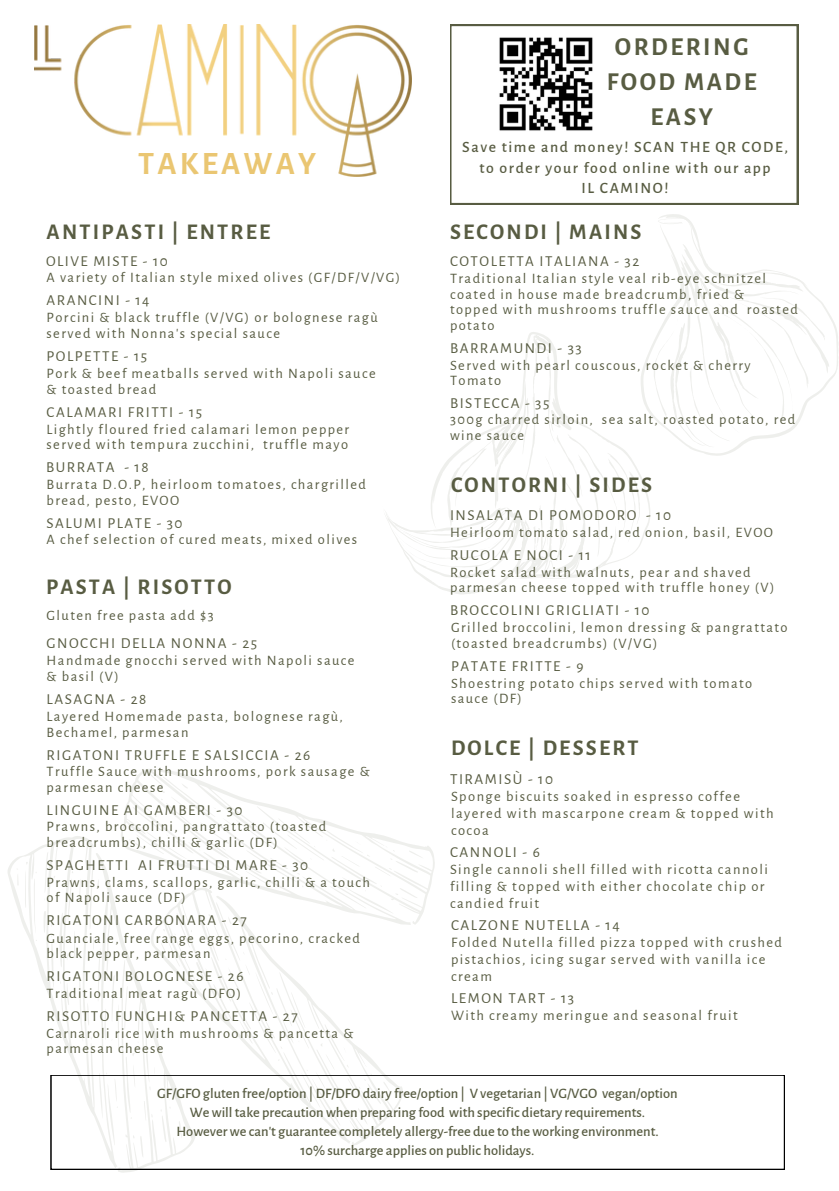
<style>
.page{position:relative;width:839px;height:1191px;background:#fff}
.page>*{position:absolute;margin:0;border:0;box-sizing:border-box;transform-origin:0 0}
.t1{font:700 32px "Alegreya Sans SC";letter-spacing:.1em;color:#eac672}
.t2{font:700 25.4px/35px "Alegreya Sans SC";letter-spacing:.1em;color:#585c42;text-align:center}
.t3{font:700 22px "Alegreya Sans SC";letter-spacing:.1em;color:#585c42}
.t4{font:500 15.8px/21px "Alegreya Sans";letter-spacing:.1em;color:#585c42;text-align:center}
.t5{font:15.2px "Alegreya Sans";letter-spacing:.1em;color:#585c42}
.t6{font:14.4px/15.6px "Alegreya Sans";letter-spacing:.1em;color:#585c42}
.t7{font:500 14.4px/19.2px "Alegreya Sans";color:#585c42;text-align:center}
</style>
<div class="page">
<svg style="left:8px;top:845px;width:187px;height:327px"></svg>
<svg style="left:137px;top:769px;width:298px;height:121px"></svg>
<svg style="left:34px;top:879px;width:2px;height:55px"></svg>
<svg style="left:25px;top:862px;width:3px;height:46px"></svg>
<svg style="left:16px;top:868px;width:3px;height:18px"></svg>
<svg style="left:43px;top:776px;width:386px;height:382px"></svg>
<svg style="left:386px;top:335px;width:254px;height:259px"></svg>
<svg style="left:641px;top:314px;width:197px;height:142px"></svg>
<svg style="left:653px;top:214px;width:176px;height:233px"></svg>
<svg style="left:450px;top:25px;width:348px;height:179px"></svg>
<img style="left:496px;top:34px;width:99px;height:99px">
<img style="left:35px;top:25px;width:376px;height:151px">
<h4 class="t1" style="left:138px;top:149px;width:179px">TAKEAWAY</h4>
<h4 class="t3" style="left:47px;top:221px;width:225px">ANTIPASTI | ENTREE</h4>
<p class="t5" style="left:46px;top:253px;width:123px">OLIVE MISTE - 10</p>
<p class="t6" style="left:47px;top:270px;width:355px">A variety of Italian style mixed olives (GF/DF/V/VG)</p>
<p class="t5" style="left:47px;top:293px;width:104px">ARANCINI - 14</p>
<p class="t6" style="left:47px;top:310px;width:333px">Porcini &amp; black truffle (V/VG) or bolognese ragù</p>
<h4 class="t6" style="left:47px;top:326px;width:235px">served with Nonna's special sauce</h4>
<h3 class="t5" style="left:47px;top:349px;width:102px">POLPETTE - 15</h3>
<p class="t6" style="left:47px;top:366px;width:330px">Pork &amp; beef meatballs served with Napoli sauce</p>
<h4 class="t6" style="left:47px;top:382px;width:111px">&amp; toasted bread</h4>
<h4 class="t5" style="left:47px;top:405px;width:157px">CALAMARI FRITTI - 15</h4>
<h4 class="t6" style="left:47px;top:421px;width:304px">Lightly floured fried calamari lemon pepper served with tempura zucchini, truffle mayo</h4>
<h4 class="t5" style="left:46px;top:460px;width:104px">BURRATA - 18</h4>
<p class="t6" style="left:47px;top:477px;width:321px">Burrata D.O.P, heirloom tomatoes, chargrilled</p>
<p class="t6" style="left:47px;top:493px;width:134px">bread, pesto, EVOO</p>
<p class="t5" style="left:47px;top:515px;width:138px">SALUMI PLATE - 30</p>
<p class="t6" style="left:47px;top:532px;width:312px">A chef selection of cured meats, mixed olives</p>
<p class="t3" style="left:46px;top:577px;width:187px">PASTA | RISOTTO</p>
<p class="t6" style="left:47px;top:608px;width:169px">Gluten free pasta add $3</p>
<h4 class="t5" style="left:47px;top:635px;width:212px">GNOCCHI DELLA NONNA - 25</h4>
<p class="t6" style="left:47px;top:653px;width:309px">Handmade gnocchi served with Napoli sauce</p>
<h4 class="t6" style="left:47px;top:669px;width:74px">&amp; basil (V)</h4>
<h4 class="t5" style="left:47px;top:692px;width:101px">LASAGNA - 28</h4>
<p class="t6" style="left:47px;top:709px;width:298px">Layered Homemade pasta, bolognese ragù,<br>Bechamel, parmesan</p>
<h4 class="t5" style="left:47px;top:747px;width:265px">RIGATONI TRUFFLE E SALSICCIA - 26</h4>
<p class="t6" style="left:47px;top:764px;width:324px">Truffle Sauce with mushrooms, pork sausage &amp; parmesan cheese</p>
<p class="t5" style="left:47px;top:802px;width:197px">LINGUINE AI GAMBERI - 30</p>
<h1 class="t6" style="left:47px;top:819px;width:281px">Prawns, broccolini, pangrattato (toasted breadcrumbs), chilli &amp; garlic (DF)</h1>
<p class="t5" style="left:47px;top:858px;width:263px">SPAGHETTI AI FRUTTI DI MARE - 30</p>
<h2 class="t6" style="left:47px;top:875px;width:325px">Prawns, clams, scallops, garlic, chilli &amp; a touch of Napoli sauce (DF)</h2>
<p class="t5" style="left:47px;top:913px;width:202px">RIGATONI CARBONARA - 27</p>
<p class="t6" style="left:47px;top:931px;width:315px">Guanciale, free range eggs, pecorino, cracked black pepper, parmesan</p>
<p class="t6" style="left:47px;top:986px;width:196px">Traditional meat ragù (DFO)</p>
<h5 class="t5" style="left:47px;top:969px;width:198px">RIGATONI BOLOGNESE - 26</h5>
<h4 class="t5" style="left:47px;top:1009px;width:253px">RISOTTO FUNGHI&amp; PANCETTA - 27</h4>
<p class="t6" style="left:47px;top:1025px;width:308px">Carnaroli rice with mushrooms &amp; pancetta &amp;</p>
<h3 class="t6" style="left:47px;top:1041px;width:118px">parmesan cheese</h3>
<p class="t2" style="left:607px;top:30px;width:151px">ORDERING<br>FOOD MADE<br>EASY</p>
<h4 class="t4" style="left:462px;top:136px;width:327px">Save time and money! SCAN THE QR CODE, to order your food online with our app</h4>
<p class="t4" style="left:581px;top:178px;width:88px">IL CAMINO!</p>
<h4 class="t3" style="left:450px;top:221px;width:193px">SECONDI | MAINS</h4>
<h4 class="t5" style="left:450px;top:253px;width:191px">COTOLETTA ITALIANA - 32</h4>
<h3 class="t6" style="left:450px;top:271px;width:317px">Traditional Italian style veal rib-eye schnitzel</h3>
<h4 class="t6" style="left:450px;top:287px;width:296px">coated in house made breadcrumb, fried &amp;</h4>
<p class="t6" style="left:450px;top:302px;width:349px">topped with mushrooms truffle sauce and roasted potato</p>
<h4 class="t5" style="left:450px;top:340px;width:133px">BARRAMUNDI - 33</h4>
<p class="t6" style="left:450px;top:357px;width:302px">Served with pearl couscous, rocket &amp; cherry</p>
<p class="t6" style="left:450px;top:373px;width:53px">Tomato</p>
<p class="t5" style="left:450px;top:396px;width:101px">BISTECCA - 35</p>
<p class="t6" style="left:450px;top:412px;width:347px">300g charred sirloin, sea salt, roasted potato, red wine sauce</p>
<h4 class="t3" style="left:451px;top:474px;width:203px">CONTORNI | SIDES</h4>
<p class="t5" style="left:450px;top:508px;width:222px">INSALATA DI POMODORO - 10</p>
<h4 class="t6" style="left:450px;top:525px;width:324px">Heirloom tomato salad, red onion, basil, EVOO</h4>
<p class="t5" style="left:450px;top:548px;width:142px">RUCOLA E NOCI - 11</p>
<p class="t6" style="left:450px;top:565px;width:302px">Rocket salad with walnuts, pear and shaved</p>
<h3 class="t6" style="left:450px;top:580px;width:326px">parmesan cheese topped with truffle honey (V)</h3>
<h4 class="t5" style="left:450px;top:603px;width:201px">BROCCOLINI GRIGLIATI - 10</h4>
<p class="t6" style="left:451px;top:620px;width:338px">Grilled broccolini, lemon dressing &amp; pangrattato</p>
<p class="t6" style="left:451px;top:636px;width:208px">(toasted breadcrumbs) (V/VG)</p>
<h4 class="t5" style="left:451px;top:659px;width:134px">PATATE FRITTE - 9</h4>
<p class="t6" style="left:451px;top:676px;width:303px">Shoestring potato chips served with tomato</p>
<p class="t6" style="left:451px;top:691px;width:72px">sauce (DF)</p>
<h4 class="t3" style="left:451px;top:738px;width:189px">DOLCE | DESSERT</h4>
<p class="t5" style="left:450px;top:771px;width:104px">TIRAMISÙ - 10</p>
<p class="t6" style="left:451px;top:789px;width:290px">Sponge biscuits soaked in espresso coffee</p>
<h4 class="t6" style="left:451px;top:805px;width:324px;line-height:16.8px">layered with mascarpone cream &amp; topped with cocoa</h4>
<p class="t5" style="left:450px;top:844px;width:91px">CANNOLI - 6</p>
<h3 class="t6" style="left:450px;top:861px;width:319px;line-height:16.8px">Single cannoli shell filled with ricotta cannoli filling &amp; topped with either chocolate chip or candied fruit</h3>
<h4 class="t5" style="left:451px;top:917px;width:170px">CALZONE NUTELLA - 14</h4>
<p class="t6" style="left:451px;top:935px;width:332px;line-height:16.8px">Folded Nutella filled pizza topped with crushed pistachios, icing sugar served with vanilla ice cream</p>
<p class="t5" style="left:451px;top:991px;width:125px">LEMON TART - 13</p>
<h4 class="t6" style="left:451px;top:1008px;width:288px">With creamy meringue and seasonal fruit</h4>
<p class="t7" style="left:157px;top:1084px;width:522px">GF/GFO gluten free/option | DF/DFO dairy free/option | V vegetarian | VG/VGO vegan/option We will take precaution when preparing food with specific dietary requirements.<br>However we can't guarantee completely allergy-free due to the working environment.<br>10% surcharge applies on public holidays.</p>
</div>
